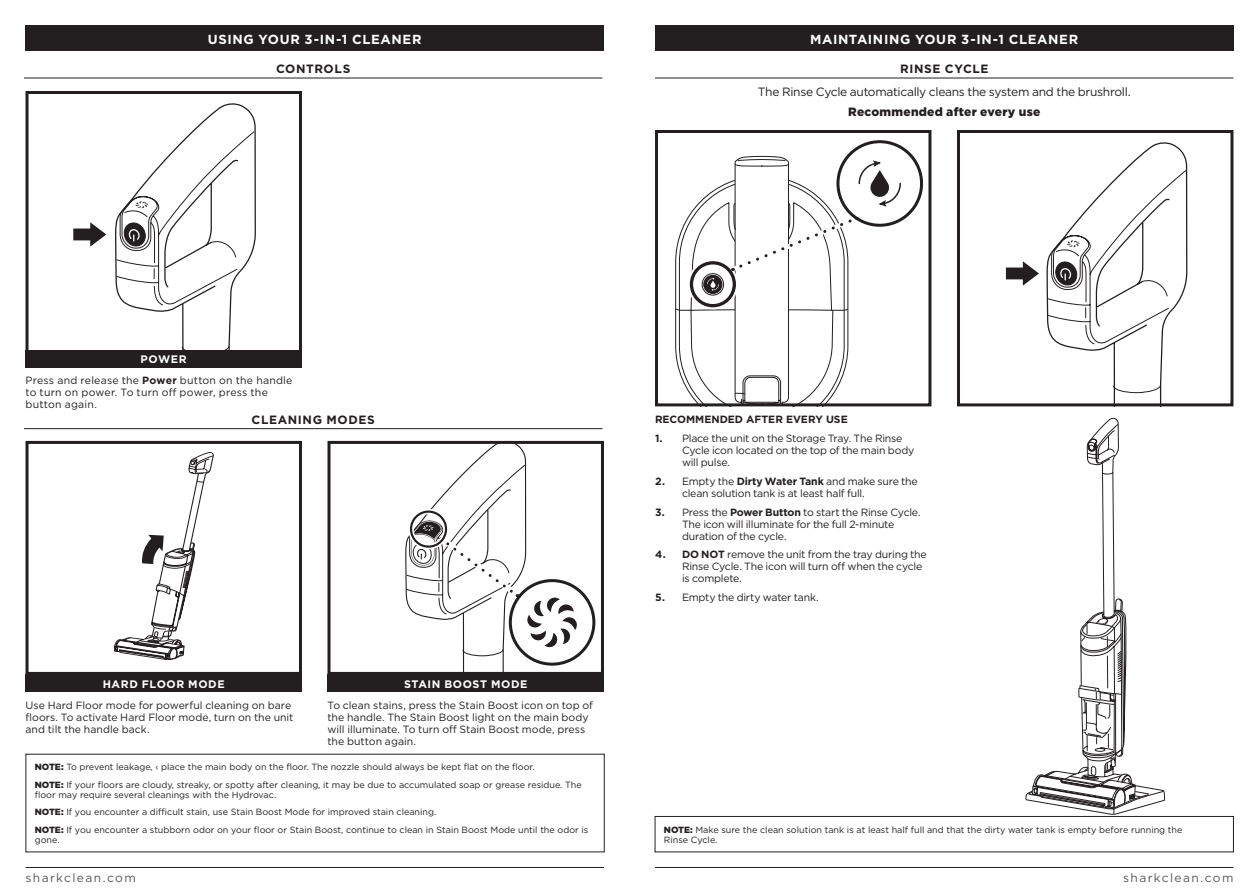
<style>
.page{position:relative;width:1259px;height:893px;background:#fff}
.page>*{position:absolute;margin:0;border:0;box-sizing:border-box;transform-origin:0 0}
.t1{font:700 13.2px "Gotham";letter-spacing:.05em;color:#fff}
.t2{font:12px "Gotham";letter-spacing:-.025em;color:#231f20}
.t3{font:700 12px "Gotham";letter-spacing:.055em;color:#231f20}
.t4{font:12px "Gotham";letter-spacing:.115em;color:#57585a}
.t5{font:900 12px "Gotham";letter-spacing:.025em;color:#231f20}
.t6{font:700 10.95px "Gotham";letter-spacing:.055em;color:#fff}
.t7{font:10.5px/12px "Gotham";letter-spacing:-.015em;color:#231f20}
.t8{font:10.5px/12px "Gotham";letter-spacing:.02em;color:#231f20}
.t9{font:700 10.5px "Gotham";color:#231f20}
.t10{font:9px/17.2px "Gotham";color:#231f20}
.s1{font-weight:700}
.s2{font-weight:900}
</style>
<div class="page">
<div style="left:327px;top:441px;width:277px;height:234px;border:3px solid #231f20"></div>
<svg style="left:1025px;top:418px;width:140px;height:397px"></svg>
<div style="left:26px;top:26px;width:578px;height:25px;background:#231f20"></div>
<div style="left:26px;top:441px;width:276px;height:234px;border:3px solid #231f20"></div>
<svg style="left:115px;top:103px;width:141px;height:247px"></svg>
<div style="left:26px;top:91px;width:276px;height:276px;border:3px solid #231f20"></div>
<div style="left:26px;top:350px;width:276px;height:17px;background:#231f20"></div>
<svg style="left:1046px;top:142px;width:141px;height:260px"></svg>
<div style="left:957px;top:130px;width:276px;height:276px;border:3px solid #231f20"></div>
<div style="left:26px;top:675px;width:276px;height:17px;background:#231f20"></div>
<div style="left:327px;top:675px;width:277px;height:17px;background:#231f20"></div>
<svg style="left:114px;top:452px;width:99px;height:208px"></svg>
<div style="left:655px;top:26px;width:578px;height:25px;background:#231f20"></div>
<div style="left:655px;top:130px;width:276px;height:276px;border:3px solid #231f20"></div>
<hr style="left:24px;top:78px;width:578px;height:1px;background:#231f20">
<hr style="left:24px;top:428px;width:578px;height:1px;background:#231f20">
<div style="left:654px;top:816px;width:579px;height:36px;border:1px solid #231f20"></div>
<svg style="left:73px;top:222px;width:33px;height:25px"></svg>
<svg style="left:1006px;top:261px;width:33px;height:25px"></svg>
<svg style="left:405px;top:441px;width:172px;height:234px"></svg>
<div style="left:509px;top:579px;width:86px;height:87px;border:3px solid #231f20;border-radius:50%"></div>
<hr style="left:655px;top:78px;width:578px;height:1px;background:#231f20">
<hr style="left:655px;top:867px;width:578px;height:1px;background:#231f20">
<hr style="left:26px;top:867px;width:578px;height:1px;background:#231f20">
<div style="left:408px;top:509px;width:41px;height:40px;border:5px solid #fff;border-radius:50%"></div>
<div style="left:410px;top:511px;width:37px;height:37px;border:2px solid #231f20;border-radius:50%"></div>
<div style="left:836px;top:140px;width:87px;height:87px;border:3px solid #231f20;border-radius:50%"></div>
<svg style="left:675px;top:156px;width:226px;height:250px"></svg>
<p class="t1" style="left:208px;top:30px;width:215px">USING YOUR 3-IN-1 CLEANER</p>
<p class="t3" style="left:276px;top:61px;width:76px">CONTROLS</p>
<p class="t1" style="left:810px;top:30px;width:270px">MAINTAINING YOUR 3-IN-1 CLEANER</p>
<p class="t3" style="left:900px;top:61px;width:90px">RINSE CYCLE</p>
<p class="t2" style="left:758px;top:84px;width:374px">The Rinse Cycle automatically cleans the system and the brushroll.</p>
<p class="t5" style="left:848px;top:104px;width:194px">Recommended after every use</p>
<p class="t6" style="left:141px;top:352px;width:48px">POWER</p>
<p class="t8" style="left:26px;top:374px;width:268px">Press and release the <span class="s1">Power</span> button on the handle to turn on power. To turn off power, press the button again.</p>
<p class="t3" style="left:252px;top:412px;width:125px">CLEANING MODES</p>
<p class="t6" style="left:103px;top:677px;width:123px">HARD FLOOR MODE</p>
<p class="t6" style="left:404px;top:677px;width:125px">STAIN BOOST MODE</p>
<p class="t7" style="left:26px;top:699px;width:269px">Use Hard Floor mode for powerful cleaning on bare floors. To activate Hard Floor mode, turn on the unit and tilt the handle back.</p>
<p class="t7" style="left:327px;top:699px;width:267px">To clean stains, press the Stain Boost icon on top of the handle. The Stain Boost light on the main body will illuminate. To turn off Stain Boost mode, press the button again.</p>
<p class="t10" style="left:35px;top:758px;width:548px"><span class="s2">NOTE:</span> To prevent leakage, ‹ place the main body on the floor. The nozzle should always be kept flat on the floor.<br><span class="s2">NOTE:</span> If your floors are cloudy, streaky, or spotty after cleaning, it may be due to accumulated soap or grease residue. The</p>
<p class="t10" style="left:35px;top:786px;width:555px">floor may require several cleanings with the Hydrovac.<br><span class="s2">NOTE:</span> If you encounter a difficult stain, use Stain Boost Mode for improved stain cleaning.<br><span class="s2">NOTE:</span> If you encounter a stubborn odor on your floor or Stain Boost, continue to clean in Stain Boost Mode until the odor is</p>
<p class="t10" style="left:35px;top:831px;width:26px">gone.</p>
<p class="t9" style="left:655px;top:413px;width:194px">RECOMMENDED AFTER EVERY USE</p>
<p class="t7" style="left:682px;top:432px;width:234px;text-indent:-27px"><span class="s1">1.</span> Place the unit on the Storage Tray. The Rinse<br>Cycle icon located on the top of the main body will pulse.</p>
<p class="t7" style="left:682px;top:475px;width:237px;text-indent:-27px"><span class="s1">2.</span> Empty the <span class="s1">Dirty Water Tank</span> and make sure the clean solution tank is at least half full.</p>
<p class="t7" style="left:682px;top:506px;width:240px;text-indent:-27px"><span class="s1">3.</span> Press the <span class="s1">Power Button</span> to start the Rinse Cycle.<br>The icon will illuminate for the full 2-minute duration of the cycle.</p>
<p class="t7" style="left:682px;top:548px;width:246px;text-indent:-27px"><span class="s1">4. DO NOT</span> remove the unit from the tray during the<br>Rinse Cycle. The icon will turn off when the cycle is complete.</p>
<p class="t7" style="left:655px;top:591px;width:165px"><span class="s1">5.</span> Empty the dirty water tank.</p>
<p class="t10" style="left:664px;top:824px;width:520px;line-height:10.5px"><span class="s2">NOTE:</span> Make sure the clean solution tank is at least half full and that the dirty water tank is empty before running the<br>Rinse Cycle.</p>
<p class="t4" style="left:26px;top:870px;width:112px">sharkclean.com</p>
<p class="t4" style="left:1123px;top:870px;width:112px">sharkclean.com</p>
</div>
